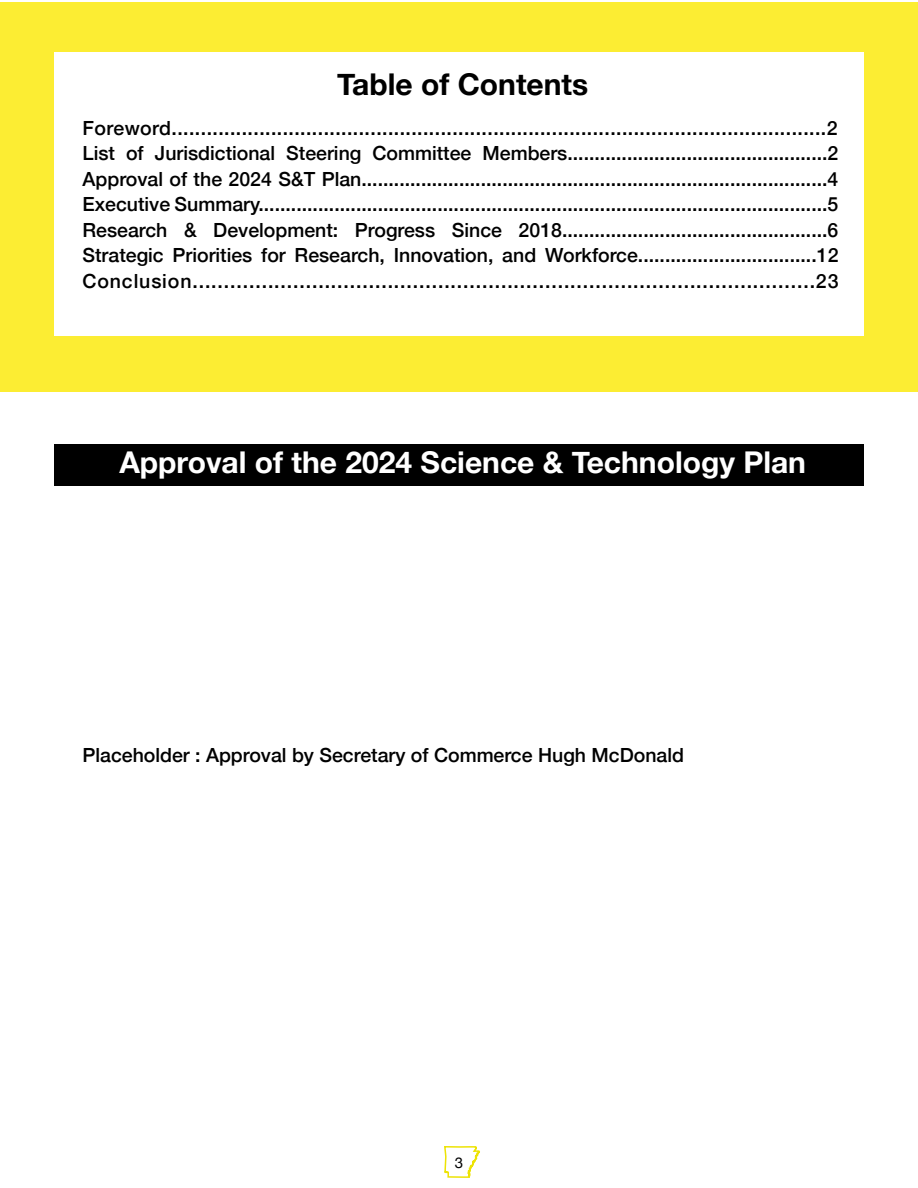
<style>
.page{position:relative;width:918px;height:1188px;background:#fff}
.page>*{position:absolute;margin:0;border:0;box-sizing:border-box;transform-origin:0 0}
.t1{font:700 30px "Helvetica Neue";color:#fff}
.t2{font:700 30px "Helvetica Neue";color:#000}
.t3{font:500 19.5px/25.5px "Helvetica Neue";color:#000;text-align:justify}
.t4{font:15px "Helvetica Neue";color:#000}
</style>
<div class="page">
<div style="left:0;top:2px;width:917px;height:390px;background:#fced33"></div>
<div style="left:54px;top:444px;width:810px;height:42px;background:#000"></div>
<svg style="left:444px;top:1146px;width:36px;height:32px"></svg>
<div style="left:54px;top:52px;width:810px;height:284px;background:#fff"></div>
<h1 class="t2" style="left:337px;top:61px;width:253px">Table of Contents</h1>
<p class="t3" style="left:82px;top:113px;width:758px">Foreword................................................................................................................2<br>List of Jurisdictional Steering Committee Members................................................2<br>Approval of the 2024 S&amp;T Plan......................................................................................4<br>Executive Summary.........................................................................................................5<br>Research &amp; Development: Progress Since 2018.................................................6<br>Strategic Priorities for Research, Innovation, and Workforce.................................12<br>Conclusion...................................................................................................23</p>
<h1 class="t1" style="left:119px;top:439px;width:688px">Approval of the 2024 Science &amp; Technology Plan</h1>
<p class="t3" style="left:82px;top:740px;width:603px">Placeholder : Approval by Secretary of Commerce Hugh McDonald</p>
<p class="t4" style="left:455px;top:1152px;width:10px">3</p>
</div>
